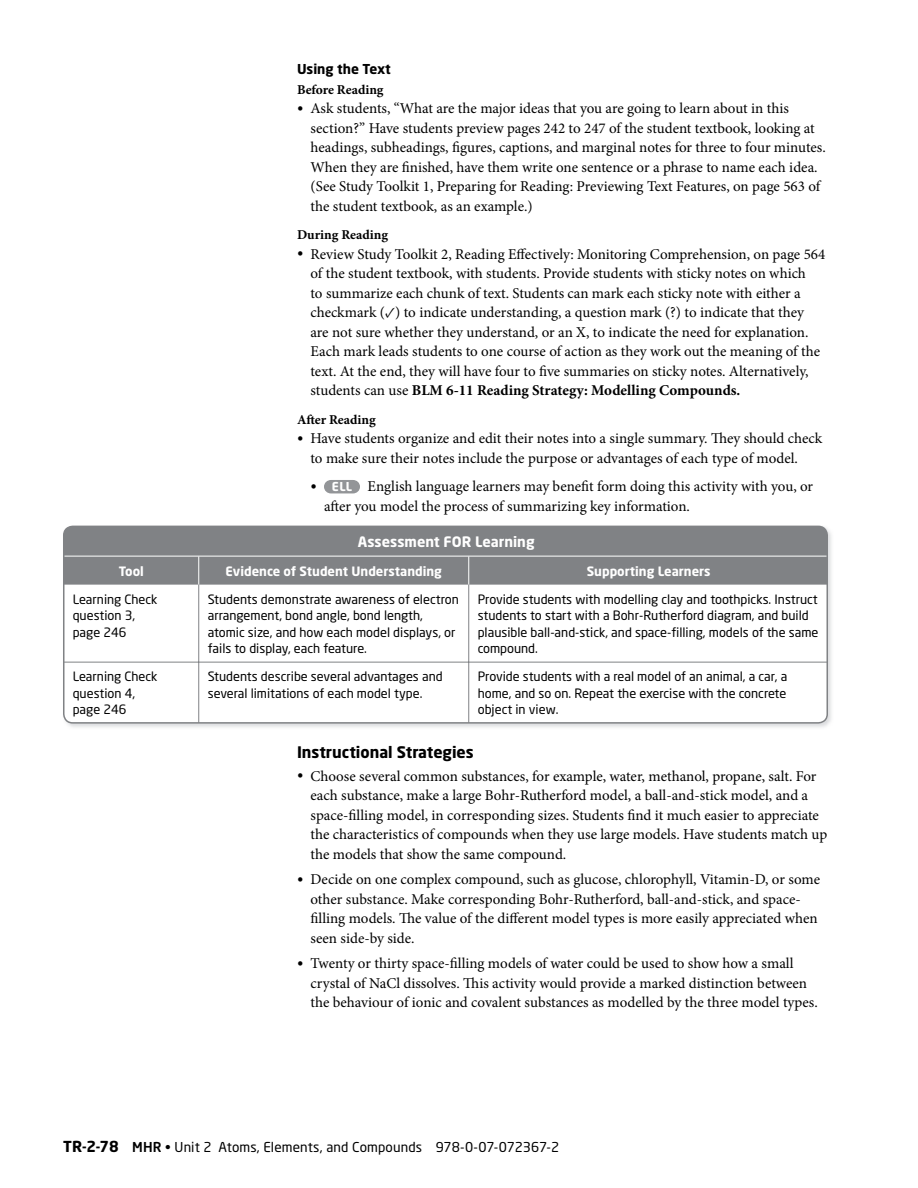
<style>
.page{position:relative;width:918px;height:1188px;background:#fff}
.page>*{position:absolute;margin:0;border:0;box-sizing:border-box;transform-origin:0 0}
.t1{font:700 15.75px "Neo Sans";color:#000}
.t2{font:15px/19.5px "Minion Pro";color:#000}
.t3{font:700 14.25px "Neo Sans";color:#fff}
.t4{font:13.5px "Neo Sans";letter-spacing:.005em;color:#000}
.t5{font:700 13.5px/19.5px "Minion Pro";color:#000}
.t6{font:12.75px/16.5px "Neo Sans";color:#000}
.t7{font:700 12.75px "Neo Sans";color:#fff}
.s1{font-family:"Neo Sans"}
.s2{font-size:16.5px}
.s3{font-weight:700}
.s4{font-family:"Neo Sans";font-weight:700;font-size:12.15px;color:#fff}
.s5{font-weight:700;font-size:15px}
.s6{font-weight:500}
</style>
<div class="page">
<div style="left:324px;top:480px;width:36px;height:13px;background:#939598;border-radius:7px"></div>
<div style="left:64px;top:526px;width:763px;height:58px;background:#808285"></div>
<svg style="left:198px;top:557px;width:1px;height:27px"></svg>
<svg style="left:468px;top:557px;width:1px;height:27px"></svg>
<svg style="left:64px;top:584px;width:763px;height:139px"></svg>
<hr style="left:64px;top:556px;width:405px;height:1px;background:#fff">
<hr style="left:469px;top:556px;width:358px;height:1px;background:#fff">
<div style="left:63px;top:526px;width:765px;height:198px;border:2px solid #808285;border-radius:9px"></div>
<p class="t5" style="left:297px;top:61px;width:95px"><span class="s1">Using the Text<br></span>Before Reading</p>
<p class="t2" style="left:310px;top:100px;width:517px;text-indent:-14px"><span class="s2">•</span> Ask students, “What are the major ideas that you are going to learn about in this section?” Have students preview pages 242 to 247 of the student textbook, looking at headings, subheadings, figures, captions, and marginal notes for three to four minutes.<br>When they are finished, have them write one sentence or a phrase to name each idea. (See Study Toolkit 1, Preparing for Reading: Previewing Text Features, on page 563 of the student textbook, as an example.)</p>
<p class="t5" style="left:297px;top:226px;width:93px">During Reading</p>
<p class="t2" style="left:310px;top:245px;width:516px;text-indent:-14px"><span class="s2">•</span> Review Study Toolkit 2, Reading Effectively: Monitoring Comprehension, on page 564 of the student textbook, with students. Provide students with sticky notes on which<br>to summarize each chunk of text. Students can mark each sticky note with either a checkmark (✓) to indicate understanding, a question mark (?) to indicate that they are not sure whether they understand, or an X, to indicate the need for explanation.<br>Each mark leads students to one course of action as they work out the meaning of the text. At the end, they will have four to five summaries on sticky notes. Alternatively, students can use <span class="s3">BLM 6-11 Reading Strategy: Modelling Compounds.</span></p>
<p class="t5" style="left:297px;top:411px;width:80px">After Reading</p>
<p class="t2" style="left:310px;top:430px;width:513px;text-indent:-14px"><span class="s2">•</span> Have students organize and edit their notes into a single summary. They should check to make sure their notes include the purpose or advantages of each type of model.</p>
<p class="t2" style="left:324px;top:478px;width:491px;text-indent:-14px"><span class="s2">•</span> <span class="s4">ELL</span> English language learners may benefit form doing this activity with you, or after you model the process of summarizing key information.</p>
<p class="t3" style="left:358px;top:536px;width:178px">Assessment FOR Learning</p>
<p class="t7" style="left:119px;top:566px;width:27px">Tool</p>
<p class="t7" style="left:226px;top:566px;width:218px">Evidence of Student Understanding</p>
<p class="t7" style="left:587px;top:566px;width:125px">Supporting Learners</p>
<p class="t6" style="left:73px;top:592px;width:86px">Learning Check question 3, page 246</p>
<p class="t6" style="left:208px;top:592px;width:253px">Students demonstrate awareness of electron arrangement, bond angle, bond length, atomic size, and how each model displays, or fails to display, each feature.</p>
<p class="t6" style="left:478px;top:592px;width:342px">Provide students with modelling clay and toothpicks. Instruct students to start with a Bohr-Rutherford diagram, and build plausible ball-and-stick, and space-filling, models of the same compound.</p>
<p class="t6" style="left:73px;top:669px;width:86px">Learning Check question 4, page 246</p>
<p class="t6" style="left:208px;top:669px;width:236px">Students describe several advantages and several limitations of each model type.</p>
<p class="t6" style="left:478px;top:669px;width:311px;text-align:justify">Provide students with a real model of an animal, a car, a home, and so on. Repeat the exercise with the concrete object in view.</p>
<p class="t1" style="left:297px;top:746px;width:178px">Instructional Strategies</p>
<p class="t2" style="left:310px;top:767px;width:518px;text-indent:-13px"><span class="s2">•</span> Choose several common substances, for example, water, methanol, propane, salt. For each substance, make a large Bohr-Rutherford model, a ball-and-stick model, and a space-filling model, in corresponding sizes. Students find it much easier to appreciate the characteristics of compounds when they use large models. Have students match up the models that show the same compound.</p>
<p class="t2" style="left:310px;top:871px;width:511px;text-indent:-14px"><span class="s2">•</span> Decide on one complex compound, such as glucose, chlorophyll, Vitamin-D, or some other substance. Make corresponding Bohr-Rutherford, ball-and-stick, and space&shy;filling models. The value of the different model types is more easily appreciated when seen side-by side.</p>
<p class="t2" style="left:310px;top:955px;width:509px;text-indent:-14px"><span class="s2">•</span> Twenty or thirty space-filling models of water could be used to show how a small crystal of NaCl dissolves. This activity would provide a marked distinction between the behaviour of ionic and covalent substances as modelled by the three model types.</p>
<p class="t4" style="left:63px;top:1142px;width:498px"><span class="s5">TR-2-78</span> <span class="s6">MHR</span> • Unit 2 Atoms, Elements, and Compounds 978-0-07-072367-2</p>
</div>
